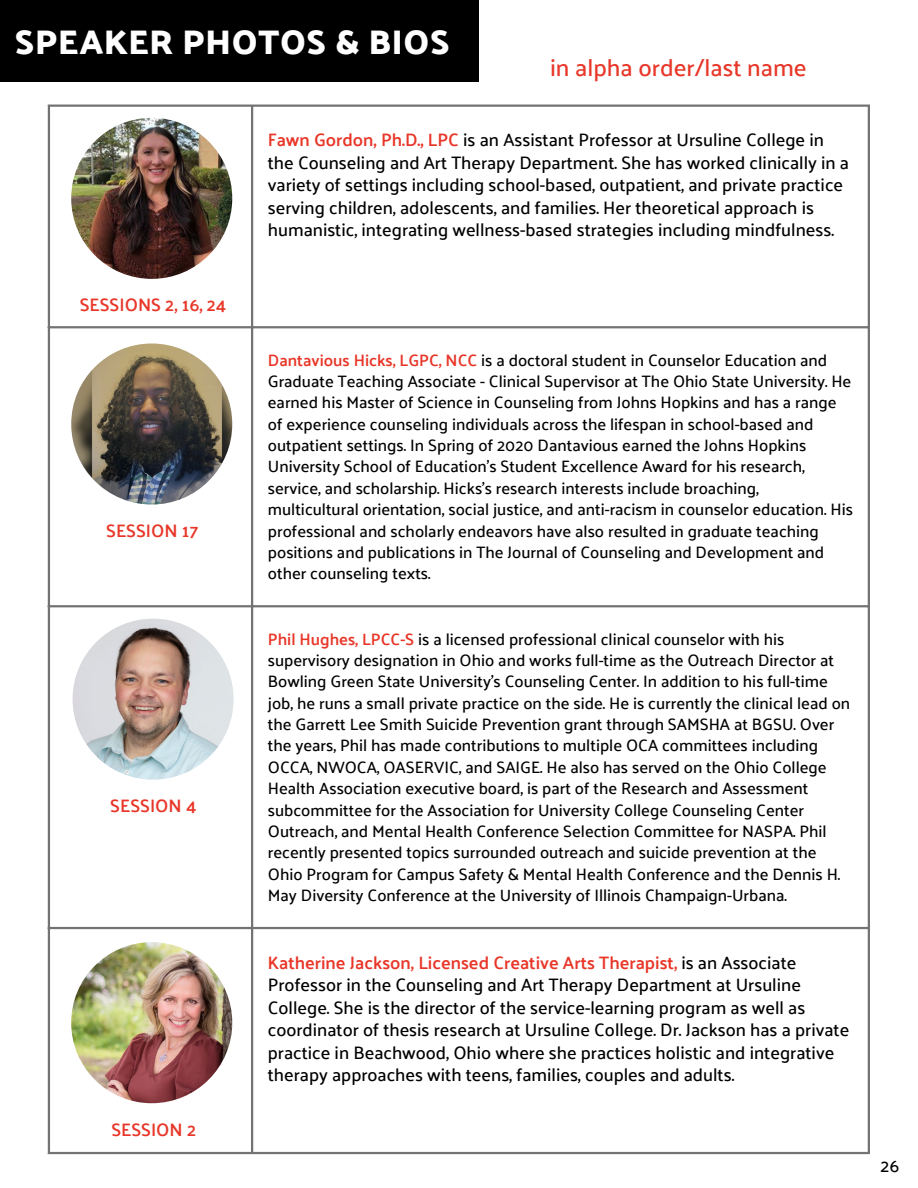
<style>
.page{position:relative;width:918px;height:1188px;background:#fff}
.page>*{position:absolute;margin:0;border:0;box-sizing:border-box;transform-origin:0 0}
.t1{font:600 34.8px "Palanquin Dark";letter-spacing:.02em;color:#fff}
.t2{font:500 24px "Palanquin";color:#e83628}
.t3{font:500 18px/22.5px "Palanquin";color:#000}
.t4{font:600 18px "Palanquin";color:#e83628}
.t5{font:500 16.5px/21.3px "Palanquin";color:#000}
.s1{font-weight:600;color:#e83628}
</style>
<div class="page">
<div style="left:0;top:0;width:478px;height:82px;background:#000"></div>
<hr style="left:48px;top:107px;width:2px;height:1045px;background:#737373">
<hr style="left:251px;top:107px;width:2px;height:1045px;background:#737373">
<hr style="left:868px;top:107px;width:2px;height:1045px;background:#737373">
<hr style="left:48px;top:105px;width:822px;height:2px;background:#737373">
<hr style="left:48px;top:326px;width:822px;height:2px;background:#737373">
<hr style="left:48px;top:605px;width:822px;height:2px;background:#737373">
<hr style="left:48px;top:927px;width:822px;height:2px;background:#737373">
<hr style="left:48px;top:1152px;width:822px;height:2px;background:#737373">
<img style="left:73px;top:619px;width:161px;height:161px;border-radius:50%">
<img style="left:71px;top:942px;width:161px;height:161px;border-radius:50%">
<img style="left:71px;top:118px;width:161px;height:161px;border-radius:50%">
<img style="left:71px;top:344px;width:161px;height:161px;border-radius:50%">
<h1 class="t1" style="left:15px;top:22px;width:436px">SPEAKER PHOTOS &amp; BIOS</h1>
<h2 class="t2" style="left:550px;top:54px;width:258px">in alpha order/last name</h2>
<p class="t4" style="left:80px;top:294px;width:148px">SESSIONS 2, 16, 24</p>
<p class="t4" style="left:106px;top:520px;width:94px">SESSION 17</p>
<p class="t4" style="left:110px;top:795px;width:88px">SESSION 4</p>
<p class="t4" style="left:111px;top:1119px;width:86px">SESSION 2</p>
<p class="t3" style="left:268px;top:129px;width:583px"><span class="s1">Fawn Gordon, Ph.D., LPC</span> is an Assistant Professor at Ursuline College in the Counseling and Art Therapy Department. She has worked clinically in a variety of settings including school-based, outpatient, and private practice serving children, adolescents, and families. Her theoretical approach is humanistic, integrating wellness-based strategies including mindfulness.</p>
<p class="t5" style="left:268px;top:349px;width:587px"><span class="s1">Dantavious Hicks, LGPC, NCC</span> is a doctoral student in Counselor Education and Graduate Teaching Associate - Clinical Supervisor at The Ohio State University. He earned his Master of Science in Counseling from Johns Hopkins and has a range of experience counseling individuals across the lifespan in school-based and outpatient settings. In Spring of 2020 Dantavious earned the Johns Hopkins University School of Education’s Student Excellence Award for his research, service, and scholarship. Hicks’s research interests include broaching, multicultural orientation, social justice, and anti-racism in counselor education. His professional and scholarly endeavors have also resulted in graduate teaching positions and publications in The Journal of Counseling and Development and other counseling texts.</p>
<p class="t5" style="left:268px;top:628px;width:584px"><span class="s1">Phil Hughes, LPCC-S</span> is a licensed professional clinical counselor with his supervisory designation in Ohio and works full-time as the Outreach Director at Bowling Green State University’s Counseling Center. In addition to his full-time job, he runs a small private practice on the side. He is currently the clinical lead on the Garrett Lee Smith Suicide Prevention grant through SAMSHA at BGSU. Over the years, Phil has made contributions to multiple OCA committees including OCCA, NWOCA, OASERVIC, and SAIGE. He also has served on the Ohio College Health Association executive board, is part of the Research and Assessment subcommittee for the Association for University College Counseling Center Outreach, and Mental Health Conference Selection Committee for NASPA. Phil recently presented topics surrounded outreach and suicide prevention at the Ohio Program for Campus Safety &amp; Mental Health Conference and the Dennis H.<br>May Diversity Conference at the University of Illinois Champaign-Urbana.</p>
<p class="t3" style="left:268px;top:951px;width:583px"><span class="s1">Katherine Jackson, Licensed Creative Arts Therapist,</span> is an Associate Professor in the Counseling and Art Therapy Department at Ursuline College. She is the director of the service-learning program as well as coordinator of thesis research at Ursuline College. Dr. Jackson has a private practice in Beachwood, Ohio where she practices holistic and integrative therapy approaches with teens, families, couples and adults.</p>
<p class="t3" style="left:880px;top:1154px;width:20px">26</p>
</div>
